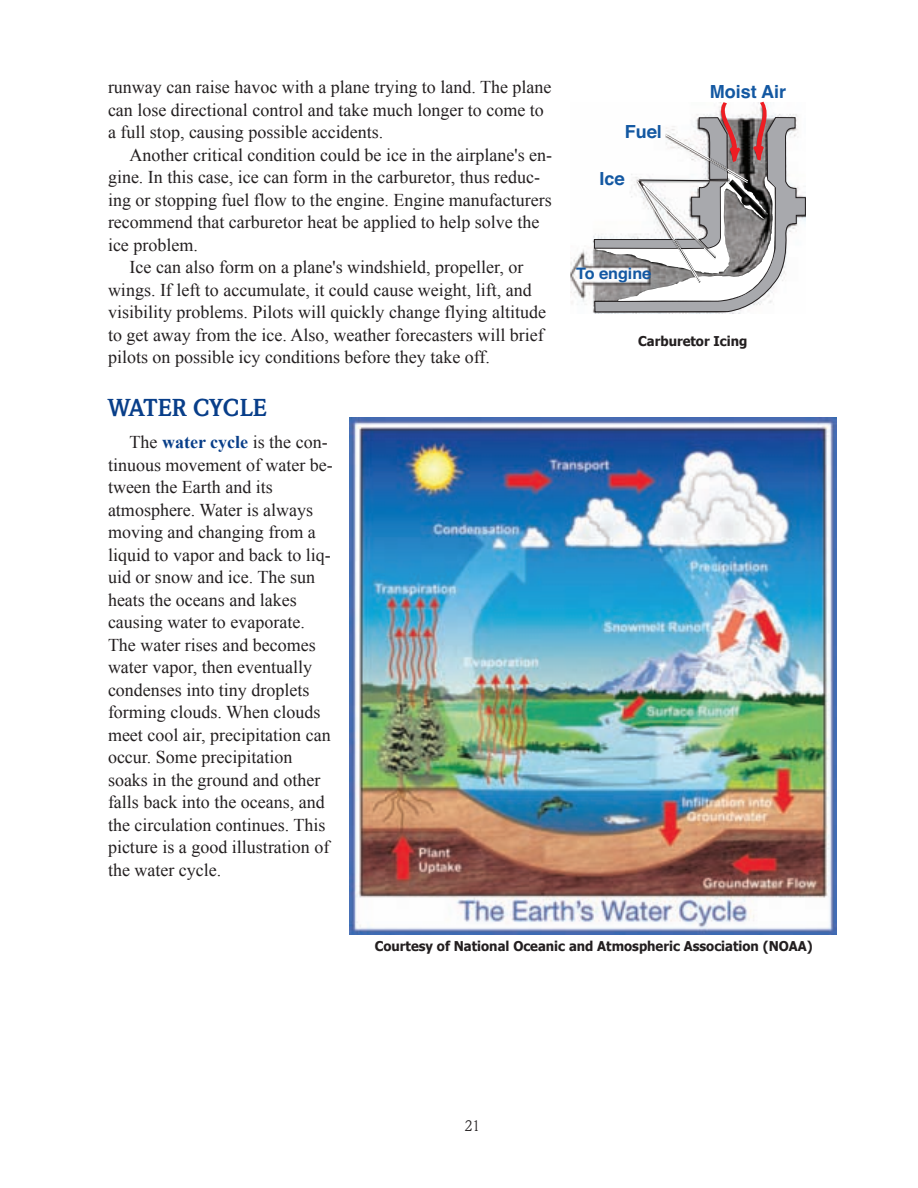
<style>
.page{position:relative;width:918px;height:1188px;background:#fff}
.page>*{position:absolute;margin:0;border:0;box-sizing:border-box;transform-origin:0 0}
.t1{font:700 24px "Weidemann";color:#083e89}
.t2{font:18px/22.5px "Times New Roman";color:#231f20}
.t3{font:700 18px "Helvetica";color:#1358a2}
.t4{font:700 15.75px "Helvetica";color:#1358a2}
.t5{font:15px "Weidemann";color:#231f20}
.t6{font:700 13.5px "Tahoma";color:#231f20}
.s1{font-weight:700;color:#083e89}
</style>
<div class="page">
<img style="left:570px;top:236px;width:24px;height:77px">
<svg style="left:594px;top:101px;width:212px;height:212px"></svg>
<img style="left:349px;top:418px;width:487px;height:517px">
<p class="t2" style="left:108px;top:76px;width:445px">runway can raise havoc with a plane trying to land. The plane can lose directional control and take much longer to come to a full stop, causing possible accidents.</p>
<p class="t2" style="left:130px;top:144px;width:424px">Another critical condition could be ice in the airplane's en-</p>
<p class="t2" style="left:108px;top:166px;width:434px">gine. In this case, ice can form in the carburetor, thus reduc-</p>
<p class="t2" style="left:108px;top:189px;width:445px">ing or stopping fuel flow to the engine. Engine manufacturers</p>
<p class="t2" style="left:108px;top:211px;width:433px">recommend that carburetor heat be applied to help solve the</p>
<p class="t2" style="left:108px;top:234px;width:91px">ice problem.</p>
<p class="t2" style="left:130px;top:256px;width:395px">Ice can also form on a plane's windshield, propeller, or</p>
<p class="t2" style="left:108px;top:279px;width:425px">wings. If left to accumulate, it could cause weight, lift, and</p>
<p class="t2" style="left:108px;top:301px;width:440px">visibility problems. Pilots will quickly change flying altitude</p>
<p class="t2" style="left:108px;top:324px;width:437px">to get away from the ice. Also, weather forecasters will brief</p>
<p class="t2" style="left:108px;top:346px;width:384px">pilots on possible icy conditions before they take off.</p>
<h1 class="t1" style="left:108px;top:399px;width:160px">WATER CYCLE</h1>
<p class="t2" style="left:108px;top:431px;width:226px;text-indent:22px">The <span class="s1">water cycle</span> is the con&shy;tinuous movement of water be&shy;tween the Earth and its atmosphere. Water is always moving and changing from a liquid to vapor and back to liq&shy;uid or snow and ice. The sun heats the oceans and lakes causing water to evaporate.<br>The water rises and becomes water vapor, then eventually condenses into tiny droplets forming clouds. When clouds meet cool air, precipitation can occur. Some precipitation soaks in the ground and other falls back into the oceans, and the circulation continues. This picture is a good illustration of the water cycle.</p>
<p class="t3" style="left:625px;top:125px;width:39px">Fuel</p>
<p class="t3" style="left:599px;top:172px;width:27px">Ice</p>
<p class="t4" style="left:576px;top:268px;width:77px">To engine</p>
<p class="t3" style="left:710px;top:85px;width:78px">Moist Air</p>
<p class="t6" style="left:638px;top:332px;width:111px">Carburetor Icing</p>
<p class="t6" style="left:375px;top:937px;width:440px">Courtesy of National Oceanic and Atmospheric Association (NOAA)</p>
<p class="t5" style="left:465px;top:1121px;width:17px">21</p>
</div>
